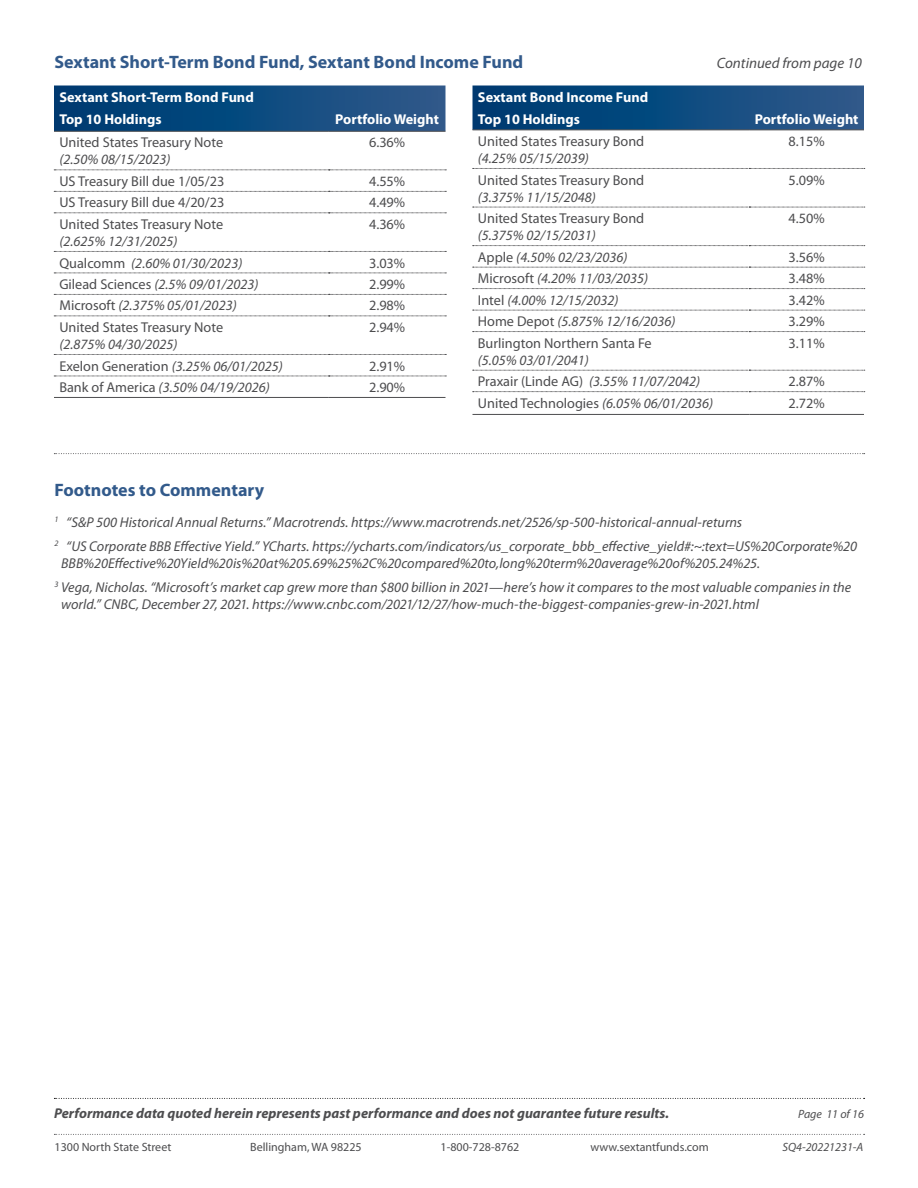
<style>
.page{position:relative;width:918px;height:1188px;background:#fff}
.page>*{position:absolute;margin:0;border:0;box-sizing:border-box;transform-origin:0 0}
.t1{font:700 18px "Myriad Pro";color:#325a8b}
.t2{font:italic 15px "Myriad Pro";color:#4d4d4f}
.t3{font:italic 14.25px/23.9px "Myriad Pro";color:#4d4d4f}
.t4{font:14.25px "Myriad Pro";color:#4d4d4f}
.t5{font:700 14.25px/23px "Myriad Pro";color:#fff}
.t6{font:italic 700 14.25px "Myriad Pro";color:#4d4d4f}
.t7{font:12px "Myriad Pro";color:#4d4d4f}
.t8{font:italic 12px "Myriad Pro";color:#4d4d4f}
.s1{font-style:normal}
.s2{font-style:italic}
</style>
<div class="page">
<svg style="left:54px;top:1134px;width:811px;height:1px"></svg>
<svg style="left:54px;top:1098px;width:811px;height:1px"></svg>
<svg style="left:54px;top:86px;width:392px;height:45px;background:#0f497d"></svg>
<hr style="left:54px;top:131px;width:275px;height:1px;background:#4d4d4f">
<hr style="left:329px;top:131px;width:117px;height:1px;background:#4d4d4f">
<hr style="left:54px;top:397px;width:275px;height:1px;background:#4d4d4f">
<hr style="left:329px;top:397px;width:117px;height:1px;background:#4d4d4f">
<svg style="left:54px;top:170px;width:392px;height:1px"></svg>
<svg style="left:54px;top:191px;width:392px;height:1px"></svg>
<svg style="left:54px;top:213px;width:392px;height:1px"></svg>
<svg style="left:54px;top:251px;width:392px;height:1px"></svg>
<svg style="left:54px;top:273px;width:392px;height:1px"></svg>
<svg style="left:54px;top:294px;width:392px;height:1px"></svg>
<svg style="left:54px;top:316px;width:392px;height:1px"></svg>
<svg style="left:54px;top:354px;width:392px;height:1px"></svg>
<svg style="left:54px;top:376px;width:392px;height:1px"></svg>
<svg style="left:472px;top:86px;width:392px;height:44px;background:#114a7e"></svg>
<hr style="left:472px;top:130px;width:277px;height:1px;background:#4d4d4f">
<hr style="left:749px;top:130px;width:115px;height:1px;background:#4d4d4f">
<hr style="left:472px;top:414px;width:277px;height:1px;background:#4d4d4f">
<hr style="left:749px;top:414px;width:115px;height:1px;background:#4d4d4f">
<svg style="left:473px;top:168px;width:392px;height:1px"></svg>
<svg style="left:473px;top:207px;width:392px;height:1px"></svg>
<svg style="left:473px;top:245px;width:392px;height:1px"></svg>
<svg style="left:473px;top:267px;width:392px;height:1px"></svg>
<svg style="left:473px;top:288px;width:392px;height:1px"></svg>
<svg style="left:473px;top:310px;width:392px;height:1px"></svg>
<svg style="left:473px;top:331px;width:392px;height:1px"></svg>
<svg style="left:473px;top:370px;width:392px;height:1px"></svg>
<svg style="left:473px;top:391px;width:392px;height:1px"></svg>
<svg style="left:54px;top:453px;width:811px;height:1px"></svg>
<p class="t1" style="left:54px;top:50px;width:470px">Sextant Short-Term Bond Fund, Sextant Bond Income Fund</p>
<p class="t2" style="left:717px;top:53px;width:146px">Continued from page 10</p>
<p class="t5" style="left:59px;top:85px;width:196px">Sextant Short-Term Bond Fund<br>Top 10 Holdings</p>
<p class="t5" style="left:335px;top:108px;width:105px">Portfolio Weight</p>
<p class="t5" style="left:478px;top:85px;width:172px">Sextant Bond Income Fund<br>Top 10 Holdings</p>
<p class="t5" style="left:755px;top:108px;width:105px">Portfolio Weight</p>
<p class="t4" style="left:59px;top:134px;width:165px">United States Treasury Note</p>
<p class="t3" style="left:59px;top:148px;width:113px">(2.50% 08/15/2023)</p>
<p class="t4" style="left:369px;top:134px;width:38px">6.36%</p>
<p class="t4" style="left:478px;top:132px;width:168px">United States Treasury Bond</p>
<p class="t3" style="left:478px;top:146px;width:113px">(4.25% 05/15/2039)</p>
<p class="t4" style="left:789px;top:132px;width:38px">8.15%</p>
<p class="t4" style="left:59px;top:172px;width:167px">US Treasury Bill due 1/05/23</p>
<p class="t4" style="left:369px;top:172px;width:38px">4.55%</p>
<p class="t4" style="left:59px;top:194px;width:167px">US Treasury Bill due 4/20/23</p>
<p class="t4" style="left:369px;top:194px;width:38px">4.49%</p>
<p class="t4" style="left:59px;top:215px;width:165px">United States Treasury Note</p>
<p class="t3" style="left:59px;top:229px;width:120px">(2.625% 12/31/2025)</p>
<p class="t4" style="left:369px;top:215px;width:38px">4.36%</p>
<p class="t4" style="left:478px;top:171px;width:168px">United States Treasury Bond</p>
<p class="t3" style="left:478px;top:185px;width:120px">(3.375% 11/15/2048)</p>
<p class="t4" style="left:478px;top:210px;width:168px">United States Treasury Bond</p>
<p class="t3" style="left:478px;top:223px;width:120px">(5.375% 02/15/2031)</p>
<p class="t4" style="left:789px;top:171px;width:38px">5.09%</p>
<p class="t4" style="left:789px;top:210px;width:38px">4.50%</p>
<p class="t3" style="left:59px;top:251px;width:184px"><span class="s1">Qualcomm</span> (2.60% 01/30/2023)</p>
<p class="t4" style="left:369px;top:254px;width:38px">3.03%</p>
<p class="t3" style="left:59px;top:272px;width:201px"><span class="s1">Gilead Sciences</span> (2.5% 09/01/2023)</p>
<p class="t4" style="left:369px;top:275px;width:38px">2.99%</p>
<p class="t3" style="left:59px;top:294px;width:179px"><span class="s1">Microsoft</span> (2.375% 05/01/2023)</p>
<p class="t4" style="left:369px;top:297px;width:38px">2.98%</p>
<p class="t4" style="left:59px;top:318px;width:165px">United States Treasury Note</p>
<p class="t3" style="left:59px;top:332px;width:120px">(2.875% 04/30/2025)</p>
<p class="t4" style="left:369px;top:318px;width:38px">2.94%</p>
<p class="t3" style="left:59px;top:354px;width:225px"><span class="s1">Exelon Generation</span> (3.25% 06/01/2025)</p>
<p class="t4" style="left:369px;top:357px;width:38px">2.91%</p>
<p class="t3" style="left:59px;top:375px;width:212px"><span class="s1">Bank of America</span> (3.50% 04/19/2026)</p>
<p class="t4" style="left:369px;top:378px;width:38px">2.90%</p>
<p class="t3" style="left:478px;top:245px;width:151px"><span class="s1">Apple</span> (4.50% 02/23/2036)</p>
<p class="t4" style="left:789px;top:248px;width:38px">3.56%</p>
<p class="t3" style="left:478px;top:266px;width:172px"><span class="s1">Microsoft</span> (4.20% 11/03/2035)</p>
<p class="t4" style="left:789px;top:270px;width:38px">3.48%</p>
<p class="t3" style="left:478px;top:288px;width:142px"><span class="s1">Intel</span> (4.00% 12/15/2032)</p>
<p class="t4" style="left:789px;top:291px;width:38px">3.42%</p>
<p class="t3" style="left:478px;top:309px;width:199px"><span class="s1">Home Depot</span> (5.875% 12/16/2036)</p>
<p class="t4" style="left:789px;top:313px;width:38px">3.29%</p>
<p class="t4" style="left:478px;top:334px;width:175px">Burlington Northern Santa Fe</p>
<p class="t3" style="left:478px;top:348px;width:113px">(5.05% 03/01/2041)</p>
<p class="t4" style="left:789px;top:334px;width:38px">3.11%</p>
<p class="t3" style="left:478px;top:369px;width:224px"><span class="s1">Praxair (Linde AG)</span> (3.55% 11/07/2042)</p>
<p class="t4" style="left:789px;top:373px;width:38px">2.87%</p>
<p class="t4" style="left:478px;top:394px;width:237px">United Technologies <span class="s2">(6.05% 06/01/2036)</span></p>
<p class="t4" style="left:789px;top:394px;width:38px">2.72%</p>
<p class="t1" style="left:54px;top:478px;width:211px">Footnotes to Commentary</p>
<p class="t3" style="left:54px;top:510px;width:804px"><sup>1</sup> “S&amp;P 500 Historical Annual Returns.” Macrotrends. https://www.macrotrends.net/2526/sp-500-historical-annual-returns<br><sup>2</sup> “US Corporate BBB Effective Yield.” YCharts. https://ycharts.com/indicators/us_corporate_bbb_effective_yield#:~:text=US%20Corporate%20</p>
<p class="t3" style="left:54px;top:551px;width:798px;text-indent:7px">BBB%20Effective%20Yield%20is%20at%205.69%25%2C%20compared%20to,long%20term%20average%20of%205.24%25.<br><sup>3</sup> Vega, Nicholas. “Microsoft’s market cap grew more than $800 billion in 2021—here’s how it compares to the most valuable companies in the</p>
<p class="t3" style="left:61px;top:592px;width:699px">world.” CNBC, December 27, 2021. https://www.cnbc.com/2021/12/27/how-much-the-biggest-companies-grew-in-2021.html</p>
<p class="t6" style="left:54px;top:1104px;width:617px">Performance data quoted herein represents past performance and does not guarantee future results.</p>
<p class="t8" style="left:798px;top:1106px;width:67px">Page 11 of 16</p>
<p class="t7" style="left:55px;top:1140px;width:118px">1300 North State Street</p>
<p class="t7" style="left:250px;top:1140px;width:113px">Bellingham, WA 98225</p>
<p class="t7" style="left:441px;top:1140px;width:80px">1-800-728-8762</p>
<p class="t7" style="left:591px;top:1140px;width:120px">www.sextantfunds.com</p>
<p class="t8" style="left:783px;top:1140px;width:82px">SQ4-20221231-A</p>
</div>
